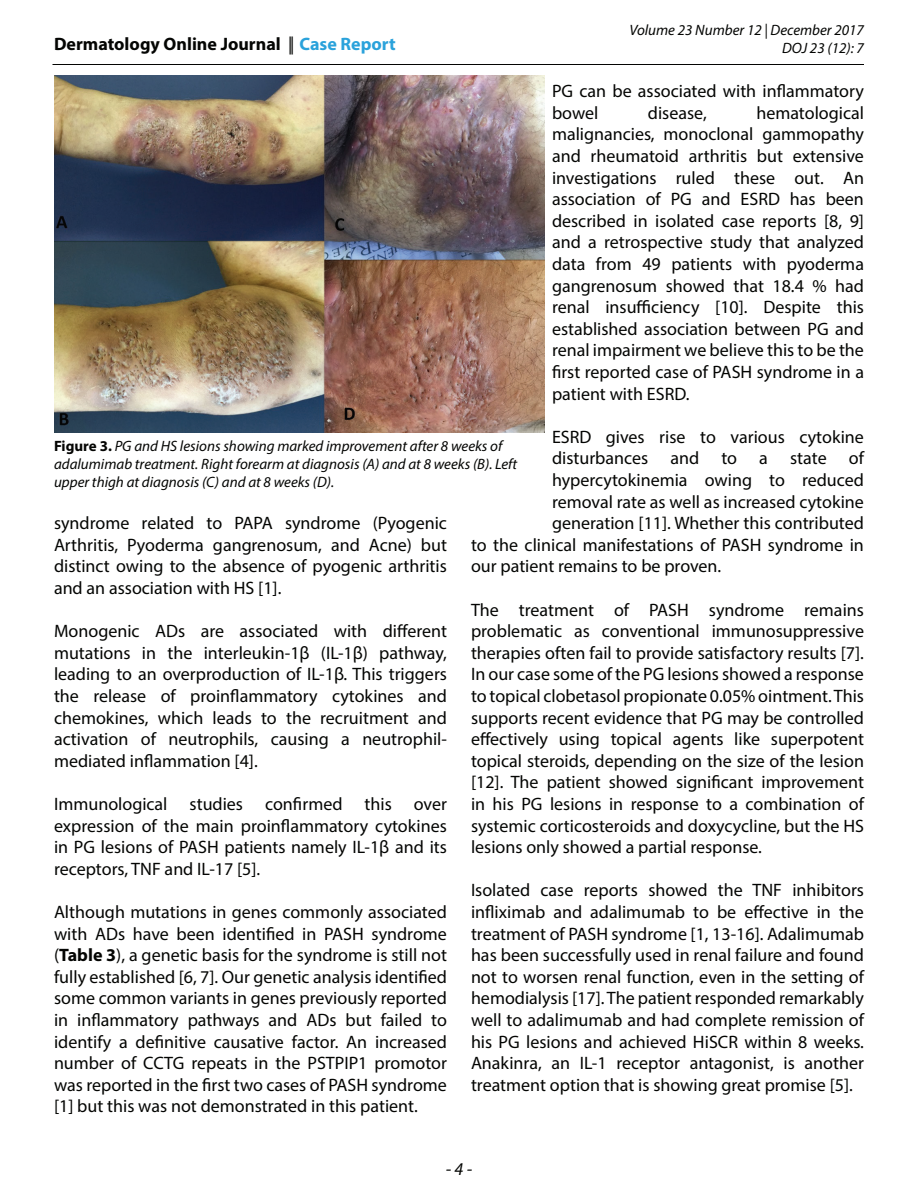
<style>
.page{position:relative;width:918px;height:1188px;background:#fff}
.page>*{position:absolute;margin:0;border:0;box-sizing:border-box;transform-origin:0 0}
.t1{font:18px/21.6px "Myriad Pro";color:#040503;text-align:justify}
.t2{font:700 18px "Myriad Pro";color:#040503}
.t3{font:italic 18px "Myriad Pro";color:#040503}
.t4{font:italic 15px/18px "Myriad Pro";color:#040503;text-align:right}
.s1{font-weight:400}
.s2{color:#2aa2db}
.s3{font-weight:700;font-style:normal}
.s4{font-weight:700}
</style>
<div class="page">
<hr style="left:52px;top:64px;width:812px;height:1px;background:#040503">
<img style="left:54px;top:76px;width:490px;height:357px">
<p class="t2" style="left:54px;top:32px;width:343px">Dermatology Online Journal <span class="s1">||</span> <span class="s2">Case Report</span></p>
<p class="t4" style="left:629px;top:20px;width:236px">Volume 23 Number 12 | December 2017<br>DOJ 23 (12): 7</p>
<p class="t1" style="left:552px;top:80px;width:314px">PG can be associated with inflammatory bowel</p>
<p class="t1" style="left:552px;top:102px;width:314px;text-indent:204px">hematological malignancies, monoclonal gammopathy and rheumatoid arthritis but extensive investigations ruled these out. An association of PG and ESRD has been described in isolated case reports [8, 9] and a retrospective study that analyzed data from 49 patients with pyoderma gangrenosum showed that 18.4 % had renal insufficiency [10]. Despite this established association between PG and renal impairment we believe this to be the first reported case of PASH syndrome in a patient with ESRD.</p>
<p class="t1" style="left:552px;top:426px;width:313px">ESRD gives rise to various cytokine</p>
<p class="t1" style="left:552px;top:447px;width:313px">disturbances and to a state of</p>
<p class="t1" style="left:552px;top:469px;width:313px">hypercytokinemia owing to reduced</p>
<p class="t1" style="left:552px;top:490px;width:313px">removal rate as well as increased cytokine</p>
<p class="t1" style="left:552px;top:512px;width:313px">generation [11]. Whether this contributed</p>
<p class="t1" style="left:471px;top:534px;width:394px">to the clinical manifestations of PASH syndrome in</p>
<p class="t1" style="left:471px;top:555px;width:252px">our patient remains to be proven.</p>
<p class="t1" style="left:471px;top:598px;width:395px">The treatment of PASH syndrome remains problematic as conventional immunosuppressive therapies often fail to provide satisfactory results [7].<br>In our case some of the PG lesions showed a response to topical clobetasol propionate 0.05% ointment. This supports recent evidence that PG may be controlled effectively using topical agents like superpotent topical steroids, depending on the size of the lesion [12]. The patient showed significant improvement in his PG lesions in response to a combination of systemic corticosteroids and doxycycline, but the HS lesions only showed a partial response.</p>
<p class="t1" style="left:471px;top:879px;width:395px">Isolated case reports showed the TNF inhibitors infliximab and adalimumab to be effective in the treatment of PASH syndrome [1, 13-16]. Adalimumab has been successfully used in renal failure and found not to worsen renal function, even in the setting of hemodialysis [17]. The patient responded remarkably well to adalimumab and had complete remission of his PG lesions and achieved HiSCR within 8 weeks.<br>Anakinra, an IL-1 receptor antagonist, is another treatment option that is showing great promise [5].</p>
<p class="t1" style="left:648px;top:102px;width:60px">disease,</p>
<p class="t4" style="left:54px;top:437px;width:465px;text-align:left"><span class="s3">Figure 3.</span> PG and HS lesions showing marked improvement after 8 weeks of adalumimab treatment. Right forearm at diagnosis (A) and at 8 weeks (B). Left upper thigh at diagnosis (C) and at 8 weeks (D).</p>
<p class="t1" style="left:54px;top:512px;width:395px">syndrome related to PAPA syndrome (Pyogenic Arthritis, Pyoderma gangrenosum, and Acne) but distinct owing to the absence of pyogenic arthritis and an association with HS [1].</p>
<p class="t1" style="left:54px;top:620px;width:395px">Monogenic ADs are associated with different mutations in the interleukin-1β (IL-1β) pathway, leading to an overproduction of IL-1β. This triggers the release of proinflammatory cytokines and chemokines, which leads to the recruitment and activation of neutrophils, causing a neutrophil&shy;mediated inflammation [4].</p>
<p class="t1" style="left:54px;top:793px;width:395px">Immunological studies confirmed this over expression of the main proinflammatory cytokines in PG lesions of PASH patients namely IL-1β and its receptors, TNF and IL-17 [5].</p>
<p class="t1" style="left:54px;top:901px;width:395px">Although mutations in genes commonly associated with ADs have been identified in PASH syndrome (<span class="s4">Table 3</span>), a genetic basis for the syndrome is still not fully established [6, 7]. Our genetic analysis identified some common variants in genes previously reported in inflammatory pathways and ADs but failed to identify a definitive causative factor. An increased number of CCTG repeats in the PSTPIP1 promotor was reported in the first two cases of PASH syndrome [1] but this was not demonstrated in this patient.</p>
<p class="t3" style="left:446px;top:1157px;width:28px">- 4 -</p>
</div>
